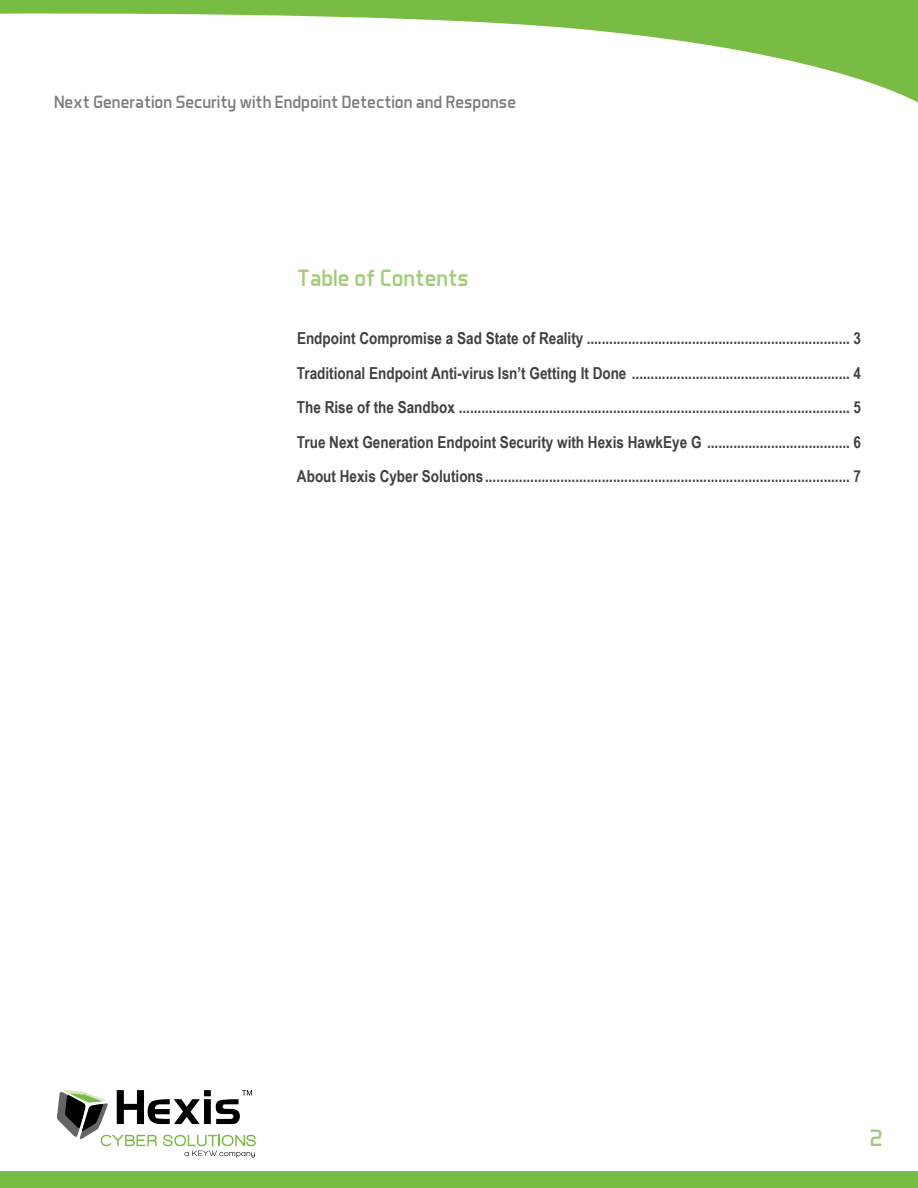
<style>
.page{position:relative;width:918px;height:1188px;background:#fff}
.page>*{position:absolute;margin:0;border:0;box-sizing:border-box;transform-origin:0 0}
.t1{font:24px "Aero Matics";color:#a0cc77}
.t2{font:18px "Aero Matics";color:#7b7c7f}
.t3{font:700 16.5px/34.5px "Arial Narrow";color:#414042;text-align:justify}
</style>
<div class="page">
<svg style="left:57px;top:1090px;width:199px;height:67px"></svg>
<div style="left:0;top:1172px;width:918px;height:16px;background:#79bc43"></div>
<svg style="left:0;top:0;width:918px;height:103px"></svg>
<p class="t2" style="left:54px;top:92px;width:464px">Next Generation Security with Endpoint Detection and Response</p>
<h1 class="t1" style="left:297px;top:264px;width:173px">Table of Contents</h1>
<p class="t3" style="left:297px;top:320px;width:566px">Endpoint Compromise a Sad State of Reality ...................................................................... 3<br>Traditional Endpoint Anti-virus Isn’t Getting It Done .......................................................... 4<br>The Rise of the Sandbox ........................................................................................................ 5<br>True Next Generation Endpoint Security with Hexis HawkEye G ...................................... 6<br>About Hexis Cyber Solutions................................................................................................. 7</p>
<h1 class="t1" style="left:870px;top:1124px;width:14px">2</h1>
</div>
